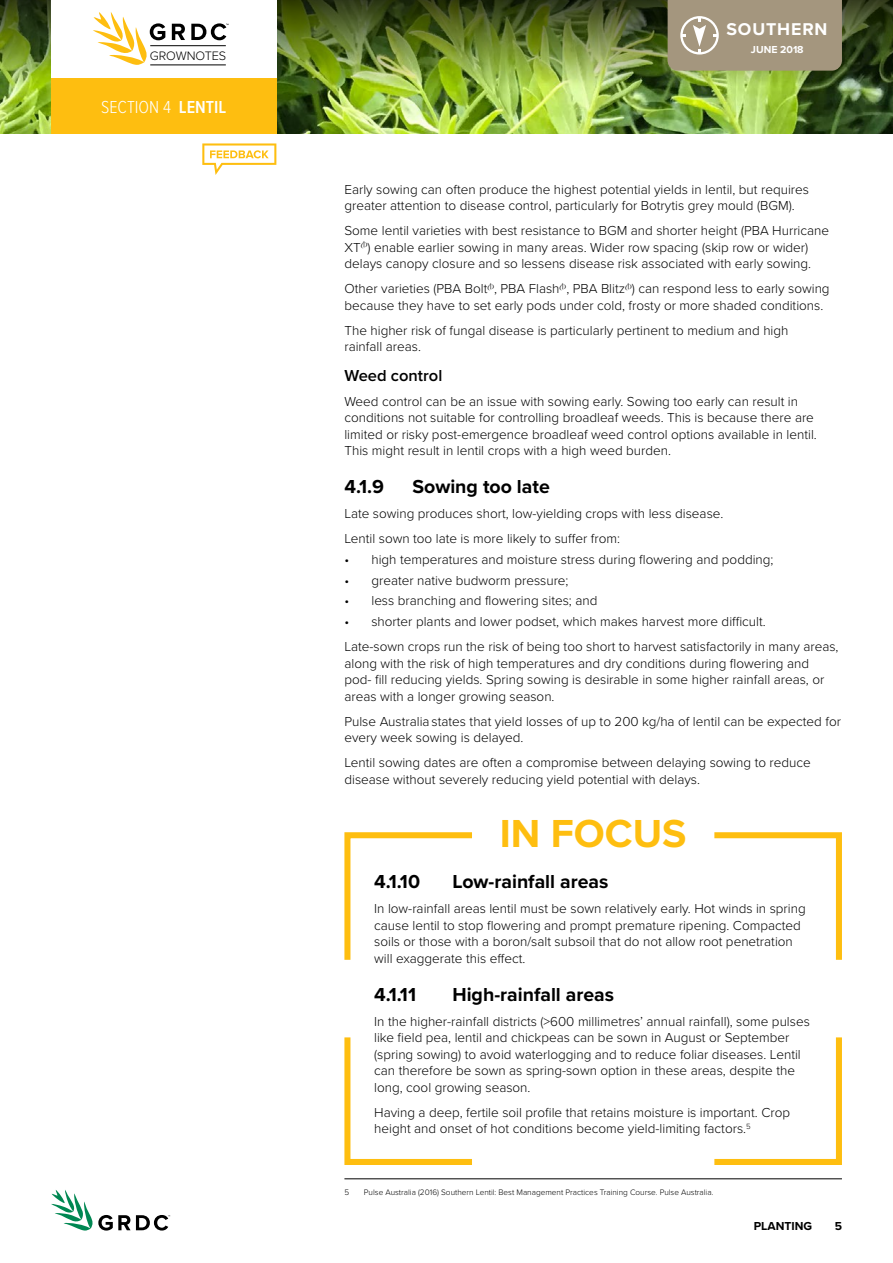
<style>
.page{position:relative;width:893px;height:1263px;background:#fff}
.page>*{position:absolute;margin:0;border:0;box-sizing:border-box;transform-origin:0 0}
.t1{font:700 40.5px "Proxima Nova";color:#febe10}
.t2{font:700 19.5px "Proxima Nova";color:#000}
.t3{font:300 18px "Proxima Nova Cond";color:#fff}
.t4{font:700 17.7px "Proxima Nova";letter-spacing:.05em;color:#fff}
.t5{font:600 16.5px "Proxima Nova";color:#000}
.t6{font:300 13.5px/16.5px "Proxima Nova";color:#000}
.t7{font:300 12.75px "Proxima Nova";letter-spacing:-.01em;color:#000}
.t8{font:700 12px "Proxima Nova";color:#000}
.t9{font:700 10.5px "Proxima Nova";color:#fff}
.t10{font:300 8.25px "Proxima Nova";color:#000}
.s1{font-weight:600}
</style>
<div class="page">
<img style="left:0;top:117px;width:893px;height:16px">
<img style="left:0;top:0;width:893px;height:117px">
<svg style="left:51px;top:1190px;width:119px;height:41px"></svg>
<div style="left:51px;top:0;width:225px;height:81px;background:#fff"></div>
<div style="left:51px;top:78px;width:225px;height:55px;background:#febe10"></div>
<hr style="left:150px;top:45px;width:76px;height:1px;background:#000">
<hr style="left:150px;top:65px;width:76px;height:1px;background:#000">
<svg style="left:93px;top:12px;width:72px;height:53px"></svg>
<svg style="left:172px;top:24px;width:13px;height:16px"></svg>
<svg style="left:191px;top:23px;width:38px;height:17px"></svg>
<div style="left:668px;top:0;width:174px;height:71px;background:#a4967e"></div>
<svg style="left:344px;top:832px;width:128px;height:128px"></svg>
<svg style="left:714px;top:832px;width:128px;height:128px"></svg>
<svg style="left:344px;top:1037px;width:128px;height:128px"></svg>
<svg style="left:714px;top:1037px;width:128px;height:128px"></svg>
<hr style="left:344px;top:1178px;width:498px;height:1px;background:#000">
<svg style="left:202px;top:143px;width:74px;height:32px"></svg>
<p class="t7" style="left:150px;top:48px;width:78px">GROWNOTES</p>
<h3 class="t3" style="left:101px;top:94px;width:125px">SECTION 4 <span class="s1">Lentil</span></h3>
<h3 class="t4" style="left:726px;top:19px;width:103px">SOUTHERN</h3>
<p class="t9" style="left:751px;top:41px;width:54px">June 2018</p>
<p class="t6" style="left:344px;top:180px;width:466px">Early sowing can often produce the highest potential yields in lentil, but requires greater attention to disease control, particularly for Botrytis grey mould (BGM).</p>
<p class="t6" style="left:344px;top:222px;width:486px">Some lentil varieties with best resistance to BGM and shorter height (PBA Hurricane<br>XT<sup>A</sup>) enable earlier sowing in many areas. Wider row spacing (skip row or wider) delays canopy closure and so lessens disease risk associated with early sowing.</p>
<p class="t6" style="left:344px;top:280px;width:487px">Other varieties (PBA Bolt<sup>A</sup>, PBA Flash<sup>A</sup>, PBA Blitz<sup>A</sup>) can respond less to early sowing because they have to set early pods under cold, frosty or more shaded conditions.</p>
<p class="t6" style="left:344px;top:321px;width:446px">The higher risk of fungal disease is particularly pertinent to medium and high rainfall areas.</p>
<p class="t5" style="left:344px;top:363px;width:99px">Weed control</p>
<p class="t6" style="left:344px;top:392px;width:474px">Weed control can be an issue with sowing early. Sowing too early can result in conditions not suitable for controlling broadleaf weeds. This is because there are limited or risky post-emergence broadleaf weed control options available in lentil.<br>This might result in lentil crops with a high weed burden.</p>
<h2 class="t2" style="left:344px;top:472px;width:41px">4.1.9</h2>
<h2 class="t2" style="left:412px;top:472px;width:139px">Sowing too late</h2>
<p class="t6" style="left:344px;top:500px;width:380px;line-height:25px">Late sowing produces short, low-yielding crops with less disease.<br>Lentil sown too late is more likely to suffer from:</p>
<p class="t6" style="left:344px;top:550px;width:431px">• high temperatures and moisture stress during flowering and podding;</p>
<p class="t6" style="left:344px;top:571px;width:226px">• greater native budworm pressure;</p>
<p class="t6" style="left:344px;top:592px;width:254px">• less branching and flowering sites; and</p>
<p class="t6" style="left:344px;top:608px;width:496px;line-height:25px">• shorter plants and lower podset, which makes harvest more difficult.<br>Late-sown crops run the risk of being too short to harvest satisfactorily in many areas,</p>
<p class="t6" style="left:344px;top:654px;width:481px">along with the risk of high temperatures and dry conditions during flowering and pod- fill reducing yields. Spring sowing is desirable in some higher rainfall areas, or areas with a longer growing season.</p>
<p class="t6" style="left:344px;top:712px;width:498px">Pulse Australia states that yield losses of up to 200 kg/ha of lentil can be expected for every week sowing is delayed.</p>
<p class="t6" style="left:344px;top:754px;width:468px">Lentil sowing dates are often a compromise between delaying sowing to reduce disease without severely reducing yield potential with delays.</p>
<h1 class="t1" style="left:500px;top:809px;width:188px">IN FOCUS</h1>
<h2 class="t2" style="left:374px;top:867px;width:47px">4.1.10</h2>
<h2 class="t2" style="left:452px;top:867px;width:157px">Low-rainfall areas</h2>
<p class="t6" style="left:374px;top:900px;width:433px">In low-rainfall areas lentil must be sown relatively early. Hot winds in spring cause lentil to stop flowering and prompt premature ripening. Compacted soils or those with a boron/salt subsoil that do not allow root penetration will exaggerate this effect.</p>
<h2 class="t2" style="left:374px;top:980px;width:43px">4.1.11</h2>
<h2 class="t2" style="left:452px;top:980px;width:163px">High-rainfall areas</h2>
<p class="t6" style="left:374px;top:1012px;width:437px">In the higher-rainfall districts (&gt;600 millimetres’ annual rainfall), some pulses like field pea, lentil and chickpeas can be sown in August or September (spring sowing) to avoid waterlogging and to reduce foliar diseases. Lentil can therefore be sown as spring-sown option in these areas, despite the long, cool growing season.</p>
<p class="t6" style="left:374px;top:1103px;width:417px">Having a deep, fertile soil profile that retains moisture is important. Crop height and onset of hot conditions become yield-limiting factors.<sup>5</sup></p>
<p class="t10" style="left:344px;top:1186px;width:6px">5</p>
<p class="t10" style="left:364px;top:1186px;width:351px">Pulse Australia (2016) Southern Lentil: Best Management Practices Training Course. Pulse Australia.</p>
<p class="t8" style="left:754px;top:1217px;width:60px">planting</p>
<p class="t8" style="left:835px;top:1217px;width:9px">5</p>
</div>
